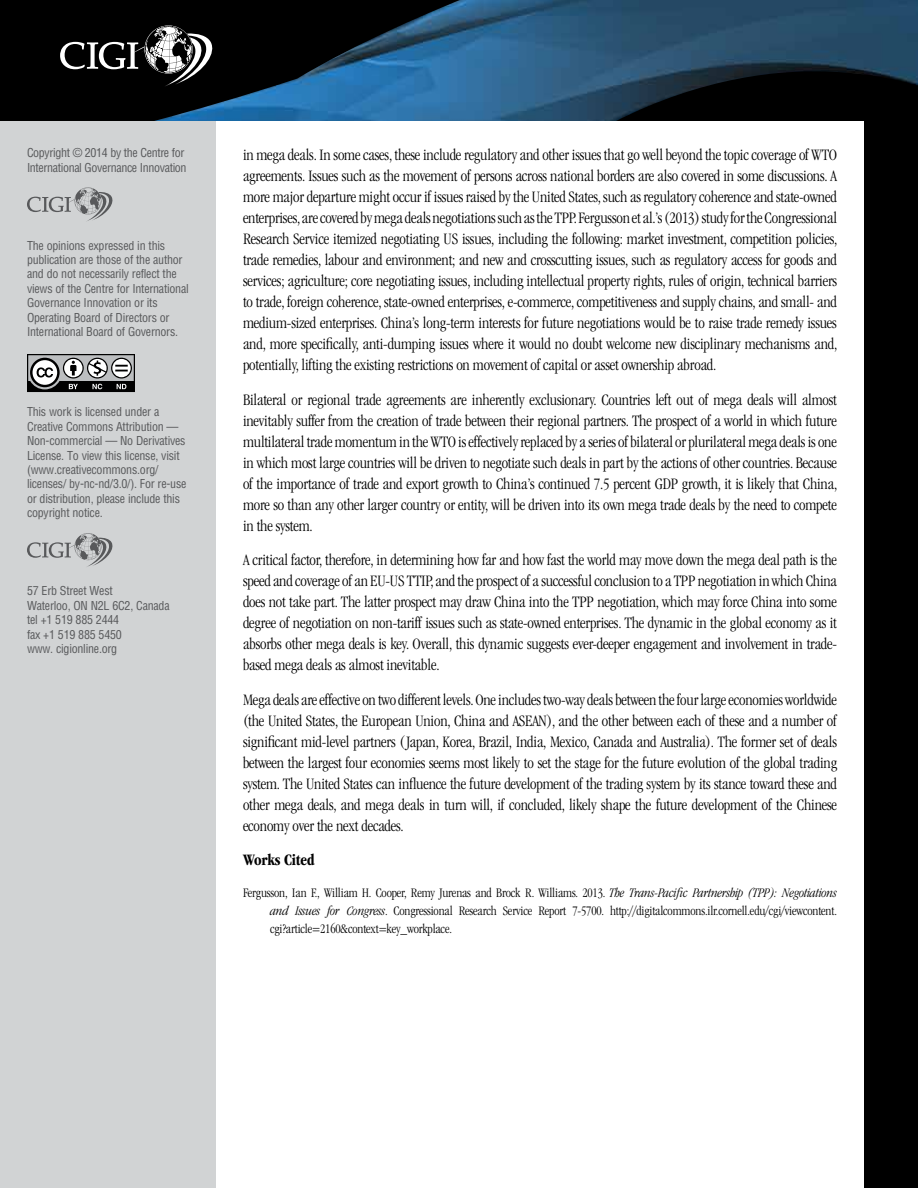
<style>
.page{position:relative;width:918px;height:1188px;background:#fff}
.page>*{position:absolute;margin:0;border:0;box-sizing:border-box;transform-origin:0 0}
.t1{font:300 condensed 16.5px/21px "ITC Garamond Std";letter-spacing:-.01em;color:#000;text-align:justify}
.t2{font:700 condensed 16.5px "ITC Garamond Std";letter-spacing:-.01em;color:#000}
.t3{font:300 condensed 13.5px/18px "ITC Garamond Std";letter-spacing:-.01em;color:#000;text-align:justify}
.t4{font:condensed 12px/14.4px "Helvetica LT Std";letter-spacing:-.02em;color:#58595b}
.s1{font-style:italic}
</style>
<div class="page">
<div style="left:864px;top:0;width:54px;height:1188px;background:#000"></div>
<div style="left:0;top:0;width:152px;height:122px;background:#000"></div>
<img style="left:152px;top:0;width:766px;height:122px">
<svg style="left:60px;top:25px;width:157px;height:62px;background:#373737"></svg>
<div style="left:0;top:122px;width:216px;height:1066px;background:#d1d3d4"></div>
<svg style="left:27px;top:187px;width:86px;height:34px"></svg>
<svg style="left:27px;top:354px;width:108px;height:38px;background:#7a7b7c"></svg>
<svg style="left:27px;top:533px;width:86px;height:34px"></svg>
<p class="t4" style="left:27px;top:145px;width:161px">Copyright © 2014 by the Centre for<br>International Governance Innovation</p>
<p class="t4" style="left:27px;top:238px;width:163px">The opinions expressed in this publication are those of the author and do not necessarily reflect the views of the Centre for International Governance Innovation or its Operating Board of Directors or International Board of Governors.</p>
<p class="t4" style="left:27px;top:405px;width:161px">This work is licensed under a<br>Creative Commons Attribution —<br>Non-commercial — No Derivatives<br>License. To view this license, visit (www.creativecommons.org/ licenses/ by-nc-nd/3.0/). For re-use or distribution, please include this copyright notice.</p>
<p class="t4" style="left:27px;top:584px;width:144px">57 Erb Street West<br>Waterloo, ON N2L 6C2, Canada tel +1 519 885 2444<br>fax +1 519 885 5450<br>www. cigionline.org</p>
<p class="t1" style="left:243px;top:145px;width:596px">in mega deals. In some cases, these include regulatory and other issues that go well beyond the topic coverage of WTO agreements. Issues such as the movement of persons across national borders are also covered in some discussions. A more major departure might occur if issues raised by the United States, such as regulatory coherence and state-owned enterprises, are covered by mega deals negotiations such as the TPP. Fergusson et al.’s (2013) study for the Congressional Research Service itemized negotiating US issues, including the following: market investment, competition policies, trade remedies, labour and environment; and new and crosscutting issues, such as regulatory access for goods and services; agriculture; core negotiating issues, including intellectual property rights, rules of origin, technical barriers to trade, foreign coherence, state-owned enterprises, e-commerce, competitiveness and supply chains, and small- and medium-sized enterprises. China’s long-term interests for future negotiations would be to raise trade remedy issues and, more specifically, anti-dumping issues where it would no doubt welcome new disciplinary mechanisms and, potentially, lifting the existing restrictions on movement of capital or asset ownership abroad.</p>
<p class="t1" style="left:243px;top:389px;width:596px">Bilateral or regional trade agreements are inherently exclusionary. Countries left out of mega deals will almost inevitably suffer from the creation of trade between their regional partners. The prospect of a world in which future multilateral trade momentum in the WTO is effectively replaced by a series of bilateral or plurilateral mega deals is one in which most large countries will be driven to negotiate such deals in part by the actions of other countries. Because of the importance of trade and export growth to China’s continued 7.5 percent GDP growth, it is likely that China, more so than any other larger country or entity, will be driven into its own mega trade deals by the need to compete in the system.</p>
<p class="t1" style="left:243px;top:550px;width:596px">A critical factor, therefore, in determining how far and how fast the world may move down the mega deal path is the speed and coverage of an EU-US TTIP, and the prospect of a successful conclusion to a TPP negotiation in which China does not take part. The latter prospect may draw China into the TPP negotiation, which may force China into some degree of negotiation on non-tariff issues such as state-owned enterprises. The dynamic in the global economy as it absorbs other mega deals is key. Overall, this dynamic suggests ever-deeper engagement and involvement in trade&shy;based mega deals as almost inevitable.</p>
<p class="t1" style="left:243px;top:689px;width:596px">Mega deals are effective on two different levels. One includes two-way deals between the four large economies worldwide (the United States, the European Union, China and ASEAN), and the other between each of these and a number of significant mid-level partners (Japan, Korea, Brazil, India, Mexico, Canada and Australia). The former set of deals between the largest four economies seems most likely to set the stage for the future evolution of the global trading system. The United States can influence the future development of the trading system by its stance toward these and other mega deals, and mega deals in turn will, if concluded, likely shape the future development of the Chinese economy over the next decades.</p>
<p class="t2" style="left:243px;top:851px;width:73px">Works Cited</p>
<p class="t3" style="left:270px;top:883px;width:569px;text-indent:-27px">Fergusson, Ian F., William H. Cooper, Remy Jurenas and Brock R. Williams. 2013. <span class="s1">The Trans-Pacific Partnership (TPP): Negotiations and Issues for Congress</span>. Congressional Research Service Report 7-5700. http://digitalcommons.ilr.cornell.edu/cgi/viewcontent. cgi?article=2160&amp;context=key_workplace.</p>
</div>
